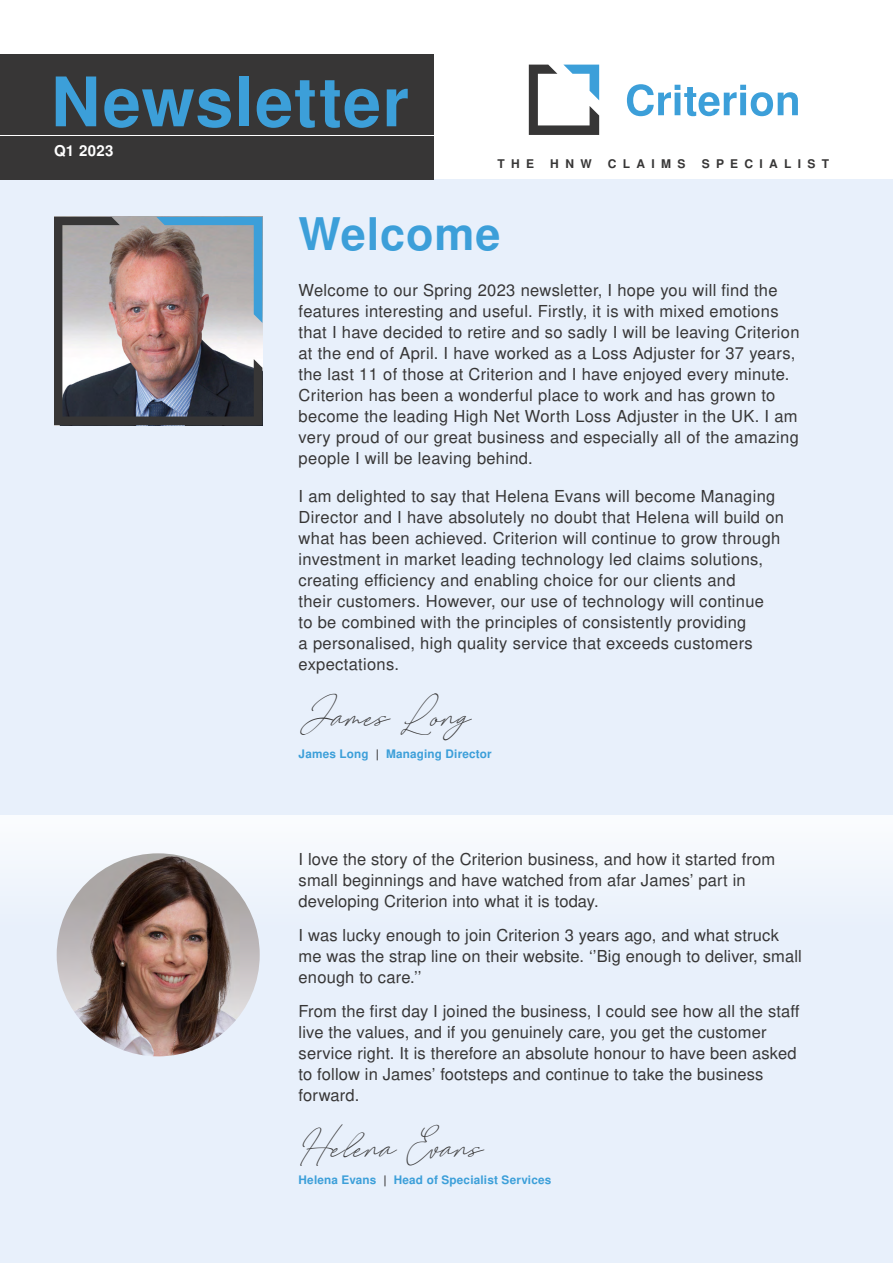
<style>
.page{position:relative;width:893px;height:1263px;background:#fff}
.page>*{position:absolute;margin:0;border:0;box-sizing:border-box;transform-origin:0 0}
.t1{font:700 68.25px "Nimbus San L";letter-spacing:.02em;color:#3c9fd9}
.t2{font:700 45px "Nimbus San L";letter-spacing:.02em;color:#3c9fd9}
.t3{font:34.65px "August Script Boldfree";letter-spacing:.02em;color:#373636}
.t4{font:16.5px/21px "Nimbus San L";letter-spacing:.015em;color:#373636}
.t5{font:700 15px "Nimbus San L";letter-spacing:.02em;color:#fff}
.t6{font:700 12px "Nimbus San L";letter-spacing:.53em;color:#373636}
.t7{font:700 11.7px "Nimbus San L";letter-spacing:.015em;color:#3c9fd9}
.s1{color:#373636}
</style>
<div class="page">
<div style="left:0;top:180px;width:893px;height:1083px;background:#e8f0fb"></div>
<img style="left:54px;top:217px;width:208px;height:208px">
<div style="left:0;top:54px;width:434px;height:126px;background:#373636"></div>
<hr style="left:0;top:135px;width:448px;height:1px;background:#fff">
<svg style="left:627px;top:84px;width:171px;height:32px"></svg>
<svg style="left:529px;top:65px;width:70px;height:70px"></svg>
<div style="left:0;top:815px;width:893px;height:126px;background:#f2f6fc"></div>
<img style="left:57px;top:853px;width:203px;height:203px;border-radius:102px">
<h1 class="t1" style="left:51px;top:53px;width:359px">Newsletter</h1>
<p class="t5" style="left:54px;top:140px;width:61px">Q1 2023</p>
<p class="t6" style="left:498px;top:155px;width:38px">THE</p>
<p class="t6" style="left:550px;top:155px;width:43px">HNW</p>
<p class="t6" style="left:608px;top:155px;width:79px">CLAIMS</p>
<p class="t6" style="left:702px;top:155px;width:129px">SPECIALIST</p>
<h2 class="t2" style="left:299px;top:202px;width:203px">Welcome</h2>
<p class="t4" style="left:299px;top:279px;width:502px">Welcome to our Spring 2023 newsletter, I hope you will find the features interesting and useful. Firstly, it is with mixed emotions that I have decided to retire and so sadly I will be leaving Criterion at the end of April. I have worked as a Loss Adjuster for 37 years, the last 11 of those at Criterion and I have enjoyed every minute.<br>Criterion has been a wonderful place to work and has grown to become the leading High Net Worth Loss Adjuster in the UK. I am very proud of our great business and especially all of the amazing people I will be leaving behind.</p>
<p class="t4" style="left:299px;top:485px;width:487px">I am delighted to say that Helena Evans will become Managing Director and I have absolutely no doubt that Helena will build on what has been achieved. Criterion will continue to grow through investment in market leading technology led claims solutions, creating efficiency and enabling choice for our clients and<br>their customers. However, our use of technology will continue<br>to be combined with the principles of consistently providing<br>a personalised, high quality service that exceeds customers expectations.</p>
<h3 class="t3" style="left:299px;top:697px;width:173px">James Long</h3>
<p class="t7" style="left:299px;top:746px;width:195px">James Long <span class="s1">|</span> Managing Director</p>
<p class="t4" style="left:299px;top:848px;width:478px">I love the story of the Criterion business, and how it started from small beginnings and have watched from afar James’ part in developing Criterion into what it is today.</p>
<p class="t4" style="left:299px;top:924px;width:505px">I was lucky enough to join Criterion 3 years ago, and what struck me was the strap line on their website. ‘’Big enough to deliver, small enough to care.’’</p>
<p class="t4" style="left:299px;top:1000px;width:502px">From the first day I joined the business, I could see how all the staff live the values, and if you genuinely care, you get the customer service right. It is therefore an absolute honour to have been asked to follow in James’ footsteps and continue to take the business forward.</p>
<h3 class="t3" style="left:299px;top:1127px;width:185px">Helena Evans</h3>
<p class="t7" style="left:299px;top:1171px;width:254px">Helena Evans <span class="s1">|</span> Head of Specialist Services</p>
</div>
